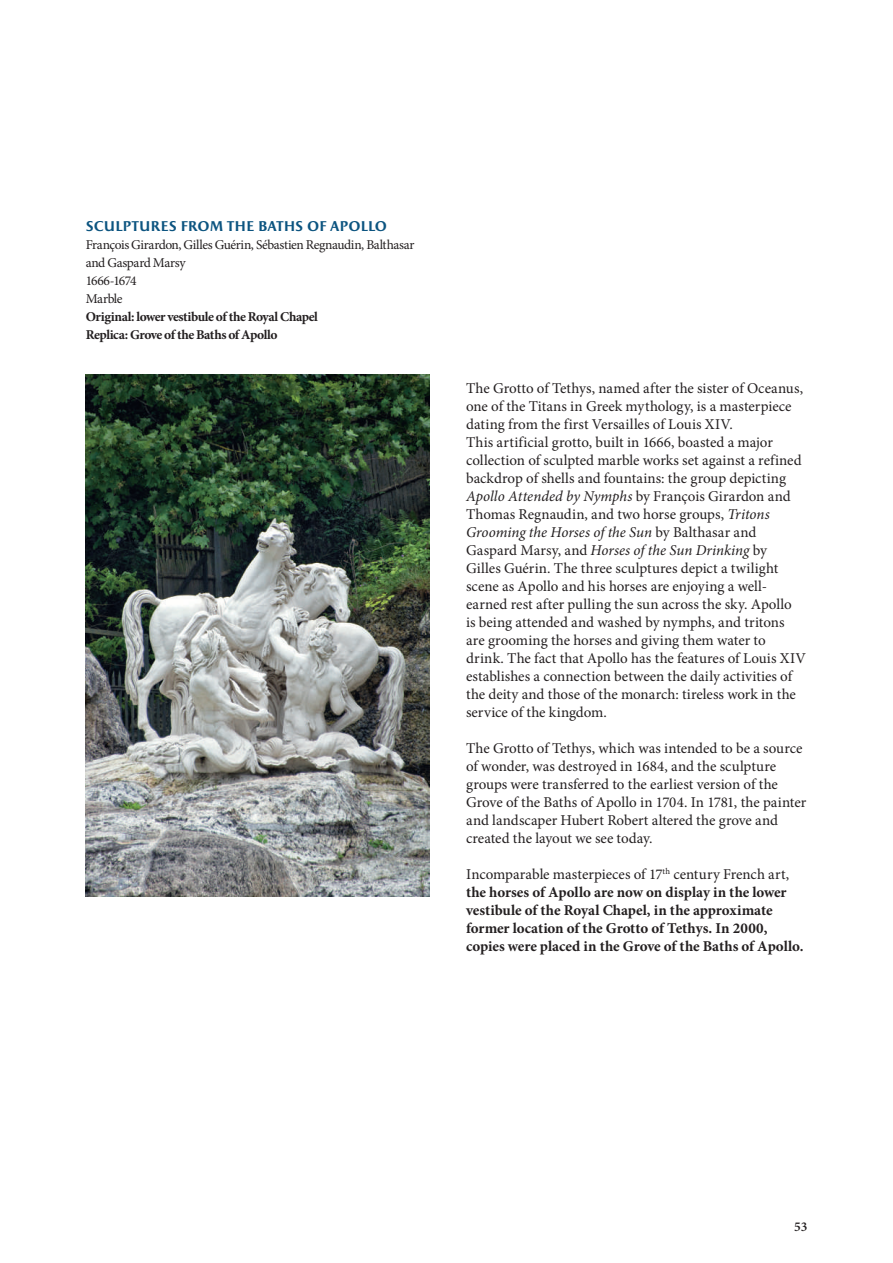
<style>
.page{position:relative;width:893px;height:1263px;background:#fff}
.page>*{position:absolute;margin:0;border:0;box-sizing:border-box;transform-origin:0 0}
.t1{font:15px/18px "Minion Pro";color:#231f20}
.t2{font:700 15px/18px "Minion Pro";letter-spacing:-.005em;color:#231f20}
.t3{font:700 14.25px "Apollon";letter-spacing:-.02em;color:#0c5480}
.t4{font:13.5px/18px "Minion Pro";letter-spacing:-.03em;color:#231f20}
.t5{font:700 13.5px/18px "Minion Pro";letter-spacing:-.035em;color:#231f20}
.t6{font:600 13.5px "Minion Pro";color:#231f20}
.s1{font-style:italic}
.s2{font-weight:400}
</style>
<div class="page">
<img style="left:86px;top:375px;width:343px;height:522px">
<p class="t3" style="left:86px;top:218px;width:303px">SCULPTURES FROM THE BATHS OF APOLLO</p>
<p class="t4" style="left:86px;top:235px;width:330px">François Girardon, Gilles Guérin, Sébastien Regnaudin, Balthasar and Gaspard Marsy<br>1666-1674<br>Marble</p>
<p class="t5" style="left:86px;top:307px;width:234px">Original: lower vestibule of the Royal Chapel<br>Replica: Grove of the Baths of Apollo</p>
<p class="t1" style="left:466px;top:379px;width:341px">The Grotto of Tethys, named after the sister of Oceanus, one of the Titans in Greek mythology, is a masterpiece dating from the first Versailles of Louis XIV.<br>This artificial grotto, built in 1666, boasted a major collection of sculpted marble works set against a refined backdrop of shells and fountains: the group depicting <span class="s1">Apollo Attended by Nymphs</span> by François Girardon and Thomas Regnaudin, and two horse groups, <span class="s1">Tritons Grooming the Horses of the Sun</span> by Balthasar and Gaspard Marsy, and <span class="s1">Horses of the Sun Drinking</span> by<br>Gilles Guérin. The three sculptures depict a twilight scene as Apollo and his horses are enjoying a well&shy;earned rest after pulling the sun across the sky. Apollo<br>is being attended and washed by nymphs, and tritons are grooming the horses and giving them water to drink. The fact that Apollo has the features of Louis XIV establishes a connection between the daily activities of the deity and those of the monarch: tireless work in the service of the kingdom.</p>
<p class="t1" style="left:466px;top:739px;width:342px">The Grotto of Tethys, which was intended to be a source of wonder, was destroyed in 1684, and the sculpture groups were transferred to the earliest version of the Grove of the Baths of Apollo in 1704. In 1781, the painter and landscaper Hubert Robert altered the grove and created the layout we see today.</p>
<p class="t2" style="left:466px;top:865px;width:339px"><span class="s2">Incomparable masterpieces of 17</span><sup>th</sup> <span class="s2">century French art, </span>the horses of Apollo are now on display in the lower vestibule of the Royal Chapel, in the approximate former location of the Grotto of Tethys. In 2000, copies were placed in the Grove of the Baths of Apollo.</p>
<p class="t6" style="left:794px;top:1218px;width:15px">53</p>
</div>
